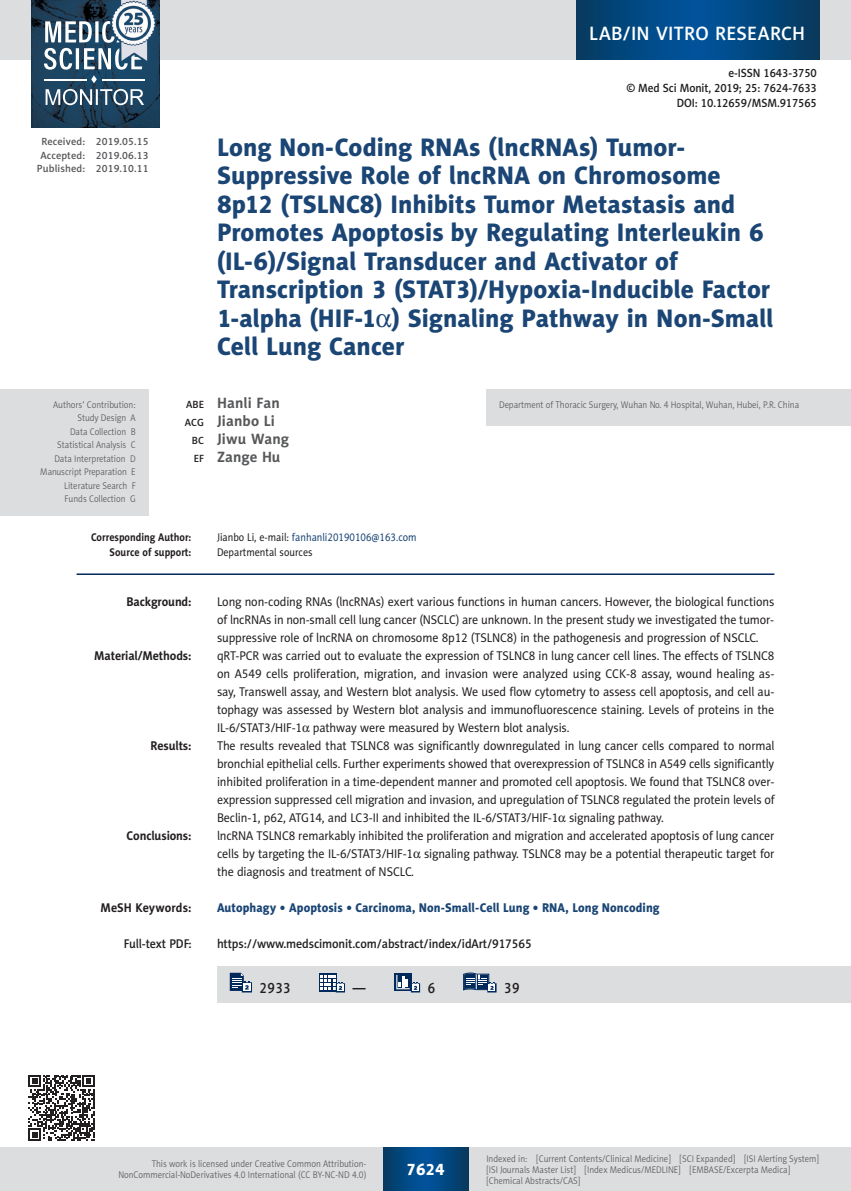
<style>
.page{position:relative;width:851px;height:1191px;background:#fff}
.page>*{position:absolute;margin:0;border:0;box-sizing:border-box;transform-origin:0 0}
.MSM_Tytul{font:25.5px/28.5px "Naomi Sans EFN Heavy";color:#1a4574}
.t1{font:19.5px "Naomi Sans EFN Medium";letter-spacing:.01em;color:#fff}
.t2{font:16.5px "Naomi Sans EFN Heavy";color:#fff}
.MSM_Autorzy{font:700 15px "Naomi Sans EFN";letter-spacing:.01em;color:#57585a}
.MSM_dane{font:15px "Naomi Sans EFN Medium";letter-spacing:.03em;color:#231f20;scale:.9 1}
.MSM_Summary_body{font:12.75px/18px "Naomi Sans EFN";letter-spacing:-.01em;color:#231f20;text-align:justify;scale:.95 1}
.MSM_full_text_pdf{font:12.75px "Naomi Sans EFN Medium";letter-spacing:-.01em;color:#231f20;scale:.95 1}
.MSM_keywords{font:12.75px "Naomi Sans EFN Heavy";letter-spacing:.005em;color:#1a4574;scale:.95 1}
.MSM_Summary_body-2{font:700 12.75px "Naomi Sans EFN";letter-spacing:-.01em;color:#231f20;scale:.95 1}
.MSM_keywords-2{font:700 12.75px "Naomi Sans EFN";letter-spacing:.005em;color:#231f20;scale:.95 1}
.MSM_full_text_pdf-2{font:12px "Naomi Sans EFN Medium";letter-spacing:-.01em;color:#231f20;scale:.95 1}
.MSM_Adres{font:11.25px "Naomi Sans EFN";color:#1a4574;scale:.9 1}
.MSM_Adres-2{font:700 11.25px "Naomi Sans EFN";color:#231f20;scale:.9 1}
.MSM_Support{font:11.25px "Naomi Sans EFN";color:#231f20;scale:.9 1}
.MSM_Support-2{font:700 11.25px "Naomi Sans EFN";color:#231f20;scale:.9 1}
.t3{font:10.5px "Naomi Sans EFN Medium";letter-spacing:.01em;color:#57585a}
.MSM_pagina_sygnatura{font:9.75px/11.2px "Naomi Sans EFN Light";color:#57585a;scale:.9 1}
.MSM_Afiliacja{font:9.75px "Naomi Sans EFN Light";color:#57585a;scale:.9 1}
.s1{font-family:"Standard Sym L"}
.s2{font-family:"Naomi Sans EFN Medium";font-weight:400;font-size:10.5px;color:#231f20}
.s3{color:#231f20}
</style>
<div class="page">
<div style="left:217px;top:966px;width:633px;height:36px;background:#dcdddf"></div>
<svg style="left:230px;top:972px;width:22px;height:20px"></svg>
<div style="left:319px;top:973px;width:17px;height:18px;background:#00295c"></div>
<svg style="left:320px;top:974px;width:25px;height:18px"></svg>
<div style="left:394px;top:973px;width:18px;height:18px;background:#00295c"></div>
<svg style="left:396px;top:975px;width:24px;height:17px"></svg>
<svg style="left:463px;top:972px;width:33px;height:20px"></svg>
<hr style="left:77px;top:573px;width:697px;height:2px;background:#00295c">
<div style="left:0;top:390px;width:148px;height:126px;background:#dcdddf"></div>
<div style="left:486px;top:390px;width:364px;height:36px;background:#dcdddf"></div>
<svg style="left:28px;top:1075px;width:67px;height:66px"></svg>
<hr style="left:850px;top:0;width:1px;height:60px;background:#dcdddf">
<div style="left:0;top:1148px;width:850px;height:43px;background:#dcdddf"></div>
<svg style="left:383px;top:1147px;width:85px;height:43px;background:#02477e"></svg>
<div style="left:0;top:0;width:850px;height:60px;background:#dcdddf"></div>
<img style="left:32px;top:0;width:127px;height:128px">
<img style="left:44px;top:21px;width:100px;height:49px">
<img style="left:45px;top:79px;width:41px;height:1px">
<img style="left:103px;top:79px;width:41px;height:1px">
<svg style="left:91px;top:75px;width:6px;height:8px"></svg>
<img style="left:46px;top:89px;width:98px;height:16px">
<svg style="left:576px;top:0;width:243px;height:60px;background:#02477e"></svg>
<h2 class="t1" style="left:589px;top:22px;width:217px">LAB/IN VITRO RESEARCH</h2>
<p class="t3" style="left:41px;top:136px;width:109px">Received: 2019.05.15</p>
<p class="t3" style="left:40px;top:149px;width:110px">Accepted: 2019.06.13</p>
<p class="t3" style="left:37px;top:163px;width:113px">Published: 2019.10.11</p>
<p class="MSM_pagina_sygnatura" style="left:53px;top:399px;width:93px">Authors’ Contribution:</p>
<p class="MSM_pagina_sygnatura" style="left:77px;top:412px;width:66px">Study Design A</p>
<p class="MSM_pagina_sygnatura" style="left:70px;top:426px;width:74px">Data Collection B</p>
<p class="MSM_pagina_sygnatura" style="left:57px;top:439px;width:89px">Statistical Analysis C</p>
<p class="MSM_pagina_sygnatura" style="left:54px;top:453px;width:92px">Data Interpretation D</p>
<p class="MSM_pagina_sygnatura" style="left:40px;top:466px;width:107px">Manuscript Preparation E</p>
<p class="MSM_pagina_sygnatura" style="left:64px;top:480px;width:81px">Literature Search F</p>
<p class="MSM_pagina_sygnatura" style="left:65px;top:493px;width:80px">Funds Collection G</p>
<p class="MSM_full_text_pdf-2" style="left:728px;top:66px;width:95px">e-ISSN 1643-3750</p>
<p class="MSM_full_text_pdf-2" style="left:626px;top:81px;width:202px">© Med Sci Monit, 2019; 25: 7624-7633</p>
<p class="MSM_full_text_pdf-2" style="left:676px;top:96px;width:149px">DOI: 10.12659/MSM.917565</p>
<p class="MSM_Tytul" style="left:217px;top:132px;width:558px">Long Non-Coding RNAs (lncRNAs) Tumor-Suppressive Role of lncRNA on Chromosome 8p12 (TSLNC8) Inhibits Tumor Metastasis and Promotes Apoptosis by Regulating Interleukin 6 (IL-6)/Signal Transducer and Activator of Transcription 3 (STAT3)/Hypoxia-Inducible Factor 1-alpha (HIF-1<span class="s1">a</span>) Signaling Pathway in Non-Small Cell Lung Cancer</p>
<p class="MSM_Autorzy" style="left:186px;top:394px;width:95px"><span class="s2">ABE</span> Hanli Fan</p>
<p class="MSM_Autorzy" style="left:185px;top:412px;width:92px"><span class="s2">ACG</span> Jianbo Li</p>
<p class="MSM_Autorzy" style="left:192px;top:430px;width:98px"><span class="s2">BC</span> Jiwu Wang</p>
<p class="MSM_Autorzy" style="left:194px;top:448px;width:88px"><span class="s2">EF</span> Zange Hu</p>
<p class="MSM_Afiliacja" style="left:499px;top:399px;width:335px">Department of Thoracic Surgery, Wuhan No. 4 Hospital, Wuhan, Hubei, P.R. China</p>
<p class="MSM_Adres-2" style="left:91px;top:530px;width:113px">Corresponding Author:</p>
<p class="MSM_Adres" style="left:217px;top:530px;width:223px"><span class="s3">Jianbo Li, e-mail:</span> fanhanli20190106@163.com</p>
<p class="MSM_Support-2" style="left:110px;top:546px;width:92px">Source of support:</p>
<p class="MSM_Support" style="left:217px;top:546px;width:108px">Departmental sources</p>
<p class="MSM_Summary_body-2" style="left:126px;top:594px;width:70px">Background:</p>
<p class="MSM_Summary_body" style="left:217px;top:593px;width:588px">Long non-coding RNAs (lncRNAs) exert various functions in human cancers. However, the biological functions of lncRNAs in non-small cell lung cancer (NSCLC) are unknown. In the present study we investigated the tumor&shy;suppressive role of lncRNA on chromosome 8p12 (TSLNC8) in the pathogenesis and progression of NSCLC.</p>
<p class="MSM_Summary_body-2" style="left:94px;top:648px;width:104px">Material/Methods:</p>
<p class="MSM_Summary_body" style="left:217px;top:647px;width:588px">qRT-PCR was carried out to evaluate the expression of TSLNC8 in lung cancer cell lines. The effects of TSLNC8 on A549 cells proliferation, migration, and invasion were analyzed using CCK-8 assay, wound healing as&shy;say, Transwell assay, and Western blot analysis. We used flow cytometry to assess cell apoptosis, and cell au&shy;tophagy was assessed by Western blot analysis and immunofluorescence staining. Levels of proteins in the IL-6/STAT3/HIF-1<span class="s1">a</span> pathway were measured by Western blot analysis.</p>
<p class="MSM_Summary_body-2" style="left:150px;top:738px;width:45px">Results:</p>
<p class="MSM_Summary_body" style="left:217px;top:737px;width:588px">The results revealed that TSLNC8 was significantly downregulated in lung cancer cells compared to normal bronchial epithelial cells. Further experiments showed that overexpression of TSLNC8 in A549 cells significantly inhibited proliferation in a time-dependent manner and promoted cell apoptosis. We found that TSLNC8 over&shy;expression suppressed cell migration and invasion, and upregulation of TSLNC8 regulated the protein levels of Beclin-1, p62, ATG14, and LC3-II and inhibited the IL-6/STAT3/HIF-1<span class="s1">a</span> signaling pathway.</p>
<p class="MSM_Summary_body-2" style="left:127px;top:828px;width:70px">Conclusions:</p>
<p class="MSM_Summary_body" style="left:217px;top:827px;width:588px">lncRNA TSLNC8 remarkably inhibited the proliferation and migration and accelerated apoptosis of lung cancer cells by targeting the IL-6/STAT3/HIF-1<span class="s1">a</span> signaling pathway. TSLNC8 may be a potential therapeutic target for the diagnosis and treatment of NSCLC.</p>
<p class="MSM_keywords-2" style="left:100px;top:900px;width:97px">MeSH Keywords:</p>
<p class="MSM_keywords" style="left:217px;top:900px;width:467px">Autophagy • Apoptosis • Carcinoma, Non-Small-Cell Lung • RNA, Long Noncoding</p>
<p class="MSM_full_text_pdf" style="left:124px;top:936px;width:73px">Full-text PDF:</p>
<p class="MSM_full_text_pdf" style="left:217px;top:936px;width:333px">https://www.medscimonit.com/abstract/index/idArt/917565</p>
<p class="MSM_dane" style="left:259px;top:978px;width:36px">2933</p>
<p class="MSM_dane" style="left:352px;top:978px;width:16px">—</p>
<p class="MSM_dane" style="left:427px;top:978px;width:10px">6</p>
<p class="MSM_dane" style="left:504px;top:978px;width:19px">39</p>
<p class="MSM_pagina_sygnatura" style="left:118px;top:1158px;width:277px;text-align:right">This work is licensed under Creative Common Attribution-<br>NonCommercial-NoDerivatives 4.0 International (CC BY-NC-ND 4.0)</p>
<p class="t2" style="left:406px;top:1159px;width:40px">7624</p>
<p class="MSM_pagina_sygnatura" style="left:486px;top:1152px;width:371px">Indexed in: [Current Contents/Clinical Medicine] [SCI Expanded] [ISI Alerting System] [ISI Journals Master List] [Index Medicus/MEDLINE] [EMBASE/Excerpta Medica] [Chemical Abstracts/CAS]</p>
</div>
